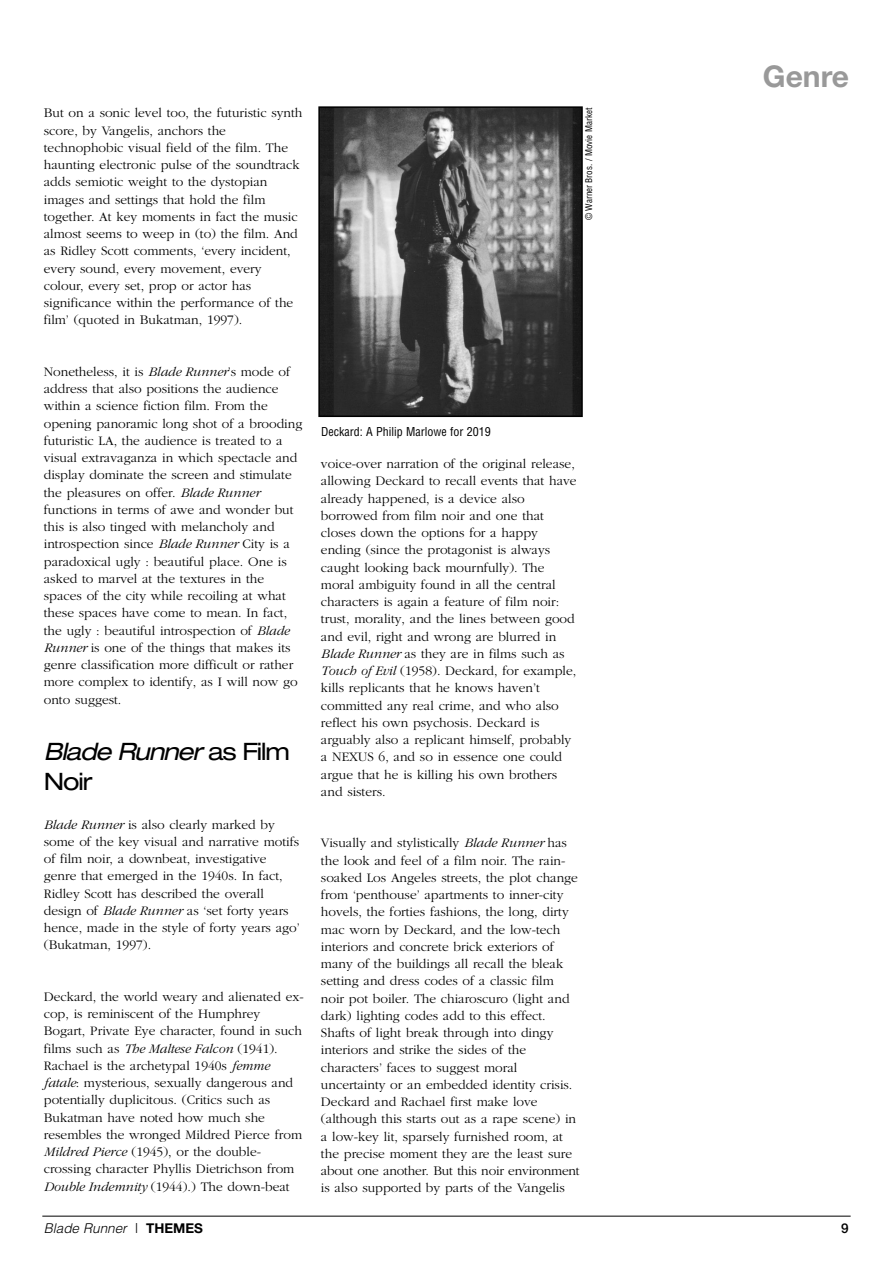
<style>
.page{position:relative;width:893px;height:1263px;background:#fff}
.page>*{position:absolute;margin:0;border:0;box-sizing:border-box;transform-origin:0 0}
.t1{font:700 30px "Helvetica Neue";color:#999}
.t2{font:italic expanded 24px/30px "Helvetica Neue";letter-spacing:-.045em;color:#000}
.t3{font:300 13.5px/17.2px "Garamond";color:#000}
.t4{font:italic 300 13.5px "Helvetica";color:#000}
.t5{font:500 13.5px "Helvetica Neue";color:#000}
.t6{font:condensed 12px "Helvetica";color:#000}
.t7{font:condensed 9px "Helvetica";color:#000}
.s1{font-style:italic}
.s2{font-style:normal}
.s3{font-family:"Helvetica Neue";font-weight:700;font-style:normal}
</style>
<div class="page">
<hr style="left:42px;top:1216px;width:808px;height:1px;background:#000">
<img style="left:321px;top:109px;width:258px;height:305px">
<div style="left:318px;top:106px;width:264px;height:311px;border:2px solid #000"></div>
<p class="t3" style="left:44px;top:106px;width:260px">But on a sonic level too, the futuristic synth score, by Vangelis, anchors the technophobic visual field of the film. The haunting electronic pulse of the soundtrack adds semiotic weight to the dystopian images and settings that hold the film together. At key moments in fact the music almost seems to weep in (to) the film. And as Ridley Scott comments, ‘every incident, every sound, every movement, every colour, every set, prop or actor has significance within the performance of the film’ (quoted in Bukatman, 1997).</p>
<p class="t3" style="left:44px;top:364px;width:260px">Nonetheless, it is <span class="s1">Blade Runner</span>’s mode of address that also positions the audience within a science fiction film. From the opening panoramic long shot of a brooding futuristic LA, the audience is treated to a visual extravaganza in which spectacle and display dominate the screen and stimulate the pleasures on offer. <span class="s1">Blade Runner </span>functions in terms of awe and wonder but this is also tinged with melancholy and introspection since <span class="s1">Blade Runner</span> City is a paradoxical ugly : beautiful place. One is asked to marvel at the textures in the spaces of the city while recoiling at what these spaces have come to mean. In fact, the ugly : beautiful introspection of <span class="s1">Blade Runner</span> is one of the things that makes its genre classification more difficult or rather more complex to identify, as I will now go onto suggest.</p>
<h2 class="t2" style="left:44px;top:739px;width:247px">Blade Runner <span class="s2">as Film<br>Noir</span></h2>
<p class="t3" style="left:44px;top:817px;width:257px"><span class="s1">Blade Runner</span> is also clearly marked by some of the key visual and narrative motifs of film noir, a downbeat, investigative genre that emerged in the 1940s. In fact, Ridley Scott has described the overall design of <span class="s1">Blade Runner</span> as ‘set forty years hence, made in the style of forty years ago’ (Bukatman, 1997).</p>
<p class="t3" style="left:44px;top:989px;width:261px">Deckard, the world weary and alienated ex&shy;cop, is reminiscent of the Humphrey Bogart, Private Eye character, found in such films such as <span class="s1">The Maltese Falcon</span> (1941).<br>Rachael is the archetypal 1940s <span class="s1">femme fatale</span>: mysterious, sexually dangerous and potentially duplicitous. (Critics such as Bukatman have noted how much she resembles the wronged Mildred Pierce from <span class="s1">Mildred Pierce</span> (1945), or the double&shy;crossing character Phyllis Dietrichson from <span class="s1">Double Indemnity</span> (1944).) The down-beat</p>
<p class="t7" style="left:585px;top:220px;width:114px;rotate:-90deg">© Warner Bros. / Movie Market</p>
<p class="t6" style="left:321px;top:427px;width:171px">Deckard: A Philip Marlowe for 2019</p>
<p class="t3" style="left:321px;top:456px;width:257px">voice-over narration of the original release, allowing Deckard to recall events that have already happened, is a device also borrowed from film noir and one that closes down the options for a happy ending (since the protagonist is always caught looking back mournfully). The moral ambiguity found in all the central characters is again a feature of film noir: trust, morality, and the lines between good and evil, right and wrong are blurred in <span class="s1">Blade Runner</span> as they are in films such as <span class="s1">Touch of Evil</span> (1958). Deckard, for example, kills replicants that he knows haven’t committed any real crime, and who also reflect his own psychosis. Deckard is arguably also a replicant himself, probably a NEXUS 6, and so in essence one could argue that he is killing his own brothers and sisters.</p>
<p class="t3" style="left:321px;top:835px;width:260px">Visually and stylistically <span class="s1">Blade Runner</span> has the look and feel of a film noir. The rain&shy;soaked Los Angeles streets, the plot change from ‘penthouse’ apartments to inner-city hovels, the forties fashions, the long, dirty mac worn by Deckard, and the low-tech interiors and concrete brick exteriors of many of the buildings all recall the bleak setting and dress codes of a classic film noir pot boiler. The chiaroscuro (light and dark) lighting codes add to this effect.<br>Shafts of light break through into dingy interiors and strike the sides of the characters’ faces to suggest moral uncertainty or an embedded identity crisis.<br>Deckard and Rachael first make love (although this starts out as a rape scene) in a low-key lit, sparsely furnished room, at the precise moment they are the least sure about one another. But this noir environment is also supported by parts of the Vangelis</p>
<h1 class="t1" style="left:763px;top:65px;width:88px">Genre</h1>
<p class="t4" style="left:44px;top:1223px;width:161px">Blade Runner <span class="s2">|</span> <span class="s3">THEMES</span></p>
<p class="t5" style="left:841px;top:1223px;width:9px">9</p>
</div>
